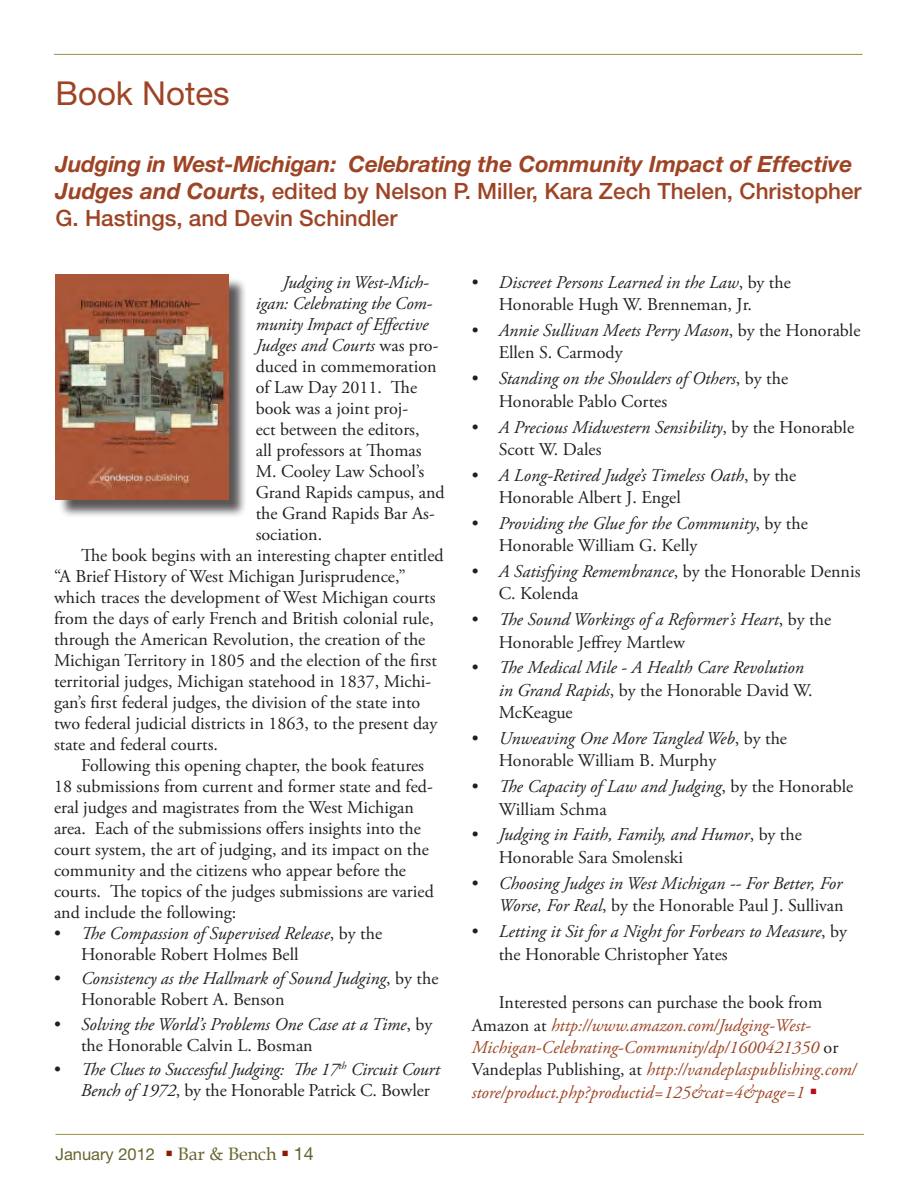
<style>
.page{position:relative;width:918px;height:1188px;background:#fff}
.page>*{position:absolute;margin:0;border:0;box-sizing:border-box;transform-origin:0 0}
.Headline_-BB{font:33px "Helvetica Neue LT Std";color:#9e4425}
.subhead_1{font:italic 700 22.5px/27px "Helvetica Neue LT Std";letter-spacing:-.01em;color:#9e4425}
.t1{font:18px/21px "Adobe Garamond Pro";color:#231f20}
.t2{font:italic 18px/22.4px "Adobe Garamond Pro";color:#231f20}
.t3{font:italic 18px/22.5px "Adobe Garamond Pro";color:#9e4425}
.t4{font:16.5px "Helvetica Neue LT Std";color:#66642e}
.s1{font-style:normal}
.s2{font-weight:500;font-style:normal}
.s3{font-style:italic}
.s4{color:#891d02}
.s5{font-family:"Book Antiqua";font-size:18px}
.s6{font-size:18px}
.s7{font-style:normal;color:#231f20}
.s8{color:#b50e1a}
</style>
<div class="page">
<hr style="left:54px;top:54px;width:808px;height:1px;background:#9a9039">
<hr style="left:56px;top:1134px;width:808px;height:1px;background:#9a9039">
<div style="left:58px;top:277px;width:189px;height:242px;background:#231f20;opacity:.75"></div>
<img style="left:56px;top:275px;width:173px;height:225px">
<p class="Headline_-BB" style="left:56px;top:73px;width:176px">Book Notes</p>
<p class="subhead_1" style="left:56px;top:150px;width:808px">Judging in West-Michigan: Celebrating the Community Impact of Effective<br>Judges and Courts<span class="s1">,</span> <span class="s2">edited by Nelson P. Miller, Kara Zech Thelen, Christopher<br>G. Hastings, and Devin Schindler</span></p>
<p class="t1" style="left:256px;top:272px;width:190px;text-indent:27px"><span class="s3">Judging in West-Mich&shy;igan: Celebrating the Com&shy;munity Impact of Effective<br>Judges and Courts</span> was pro&shy;duced in commemoration of Law Day 2011. The book was a joint proj-<br>ect between the editors,<br>all professors at Thomas<br>M. Cooley Law School’s<br>Grand Rapids campus, and the Grand Rapids Bar As&shy;sociation.</p>
<p class="t1" style="left:54px;top:545px;width:391px;text-indent:27px">The book begins with an interesting chapter entitled “A Brief History of West Michigan Jurisprudence,” which traces the development of West Michigan courts from the days of early French and British colonial rule, through the American Revolution, the creation of the Michigan Territory in 1805 and the election of the first territorial judges, Michigan statehood in 1837, Michi&shy;gan’s first federal judges, the division of the state into two federal judicial districts in 1863, to the present day state and federal courts.</p>
<p class="t1" style="left:54px;top:756px;width:381px;text-indent:27px">Following this opening chapter, the book features 18 submissions from current and former state and fed&shy;eral judges and magistrates from the West Michigan area. Each of the submissions offers insights into the court system, the art of judging, and its impact on the community and the citizens who appear before the courts. The topics of the judges submissions are varied and include the following:</p>
<p class="t1" style="left:81px;top:923px;width:303px;text-indent:-27px">• <span class="s3">The Compassion of Supervised Release</span>, by the<br>Honorable Robert Holmes Bell</p>
<p class="t2" style="left:81px;top:969px;width:359px;line-height:21px;text-indent:-27px"><span class="s1">•</span> Consistency as the Hallmark of Sound Judging<span class="s1">, by the<br>Honorable Robert A. Benson</span></p>
<p class="t2" style="left:81px;top:1014px;width:353px;line-height:21px;text-indent:-27px"><span class="s1">•</span> Solving the World’s Problems One Case at a Time<span class="s1">, by the Honorable Calvin L. Bosman</span></p>
<p class="t2" style="left:81px;top:1060px;width:360px;line-height:21px;text-indent:-27px"><span class="s1">•</span> The Clues to Successful Judging: The 17<sup>th</sup> Circuit Court<br>Bench of 1972<span class="s1">, by the Honorable Patrick C. Bowler</span></p>
<p class="t4" style="left:56px;top:1144px;width:260px">January 2012 <span class="s4">▪</span> <span class="s5">Bar &amp; Bench</span> <span class="s4">▪</span> <span class="s6">14</span></p>
<p class="t1" style="left:499px;top:272px;width:294px;line-height:22.4px;text-indent:-27px">• <span class="s3">Discreet Persons Learned in the Law</span>, by the<br>Honorable Hugh W. Brenneman, Jr.</p>
<p class="t1" style="left:499px;top:320px;width:363px;line-height:22.4px;text-indent:-27px">• <span class="s3">Annie Sullivan Meets Perry Mason</span>, by the Honorable<br>Ellen S. Carmody</p>
<p class="t2" style="left:499px;top:368px;width:291px;text-indent:-27px"><span class="s1">•</span> Standing on the Shoulders of Others<span class="s1">, by the<br>Honorable Pablo Cortes</span></p>
<p class="t2" style="left:499px;top:416px;width:357px;text-indent:-27px"><span class="s1">•</span> A Precious Midwestern Sensibility<span class="s1">, by the Honorable<br>Scott W. Dales</span></p>
<p class="t2" style="left:499px;top:464px;width:299px;text-indent:-27px"><span class="s1">•</span> A Long-Retired Judge’s Timeless Oath<span class="s1">, by the<br>Honorable Albert J. Engel</span></p>
<p class="t2" style="left:499px;top:513px;width:311px;text-indent:-27px"><span class="s1">•</span> Providing the Glue for the Community<span class="s1">, by the<br>Honorable William G. Kelly</span></p>
<p class="t1" style="left:499px;top:561px;width:363px;line-height:22.4px;text-indent:-27px">• <span class="s3">A Satisfying Remembrance</span>, by the Honorable Dennis<br>C. Kolenda</p>
<p class="t2" style="left:499px;top:609px;width:334px;text-indent:-27px"><span class="s1">•</span> The Sound Workings of a Reformer’s Heart<span class="s1">, by the<br>Honorable Jeffrey Martlew</span></p>
<p class="t2" style="left:499px;top:657px;width:316px;text-indent:-27px"><span class="s1">•</span> The Medical Mile - A Health Care Revolution in Grand Rapids<span class="s1">, by the Honorable David W.<br>McKeague</span></p>
<p class="t1" style="left:499px;top:728px;width:290px;line-height:22.4px;text-indent:-27px">• <span class="s3">Unweaving One More Tangled Web</span>, by the<br>Honorable William B. Murphy</p>
<p class="t1" style="left:499px;top:776px;width:356px;line-height:22.4px;text-indent:-27px">• <span class="s3">The Capacity of Law and Judging</span>, by the Honorable<br>William Schma</p>
<p class="t2" style="left:499px;top:824px;width:305px;text-indent:-27px"><span class="s1">•</span> Judging in Faith, Family, and Humor<span class="s1">, by the<br>Honorable Sara Smolenski</span></p>
<p class="t2" style="left:472px;top:872px;width:373px;text-align:right"><span class="s1">•</span> Choosing Judges in West Michigan -- For Better, For<br>Worse, For Real<span class="s1">, by the Honorable Paul J. Sullivan</span></p>
<p class="t2" style="left:499px;top:920px;width:350px;line-height:23px;text-indent:-27px"><span class="s1">•</span> Letting it Sit for a Night for Forbears to Measure<span class="s1">, by the Honorable Christopher Yates</span></p>
<p class="t3" style="left:472px;top:992px;width:386px;text-indent:27px"><span class="s7">Interested persons can purchase the book from Amazon at</span> http://www.amazon.com/Judging-West-Michigan-Celebrating-Community/dp/1600421350 <span class="s7">or Vandeplas Publishing, at</span> http://vandeplaspublishing.com/ store/product.php?productid=125&amp;cat=4&amp;page=1 <span class="s8">▪</span></p>
</div>
